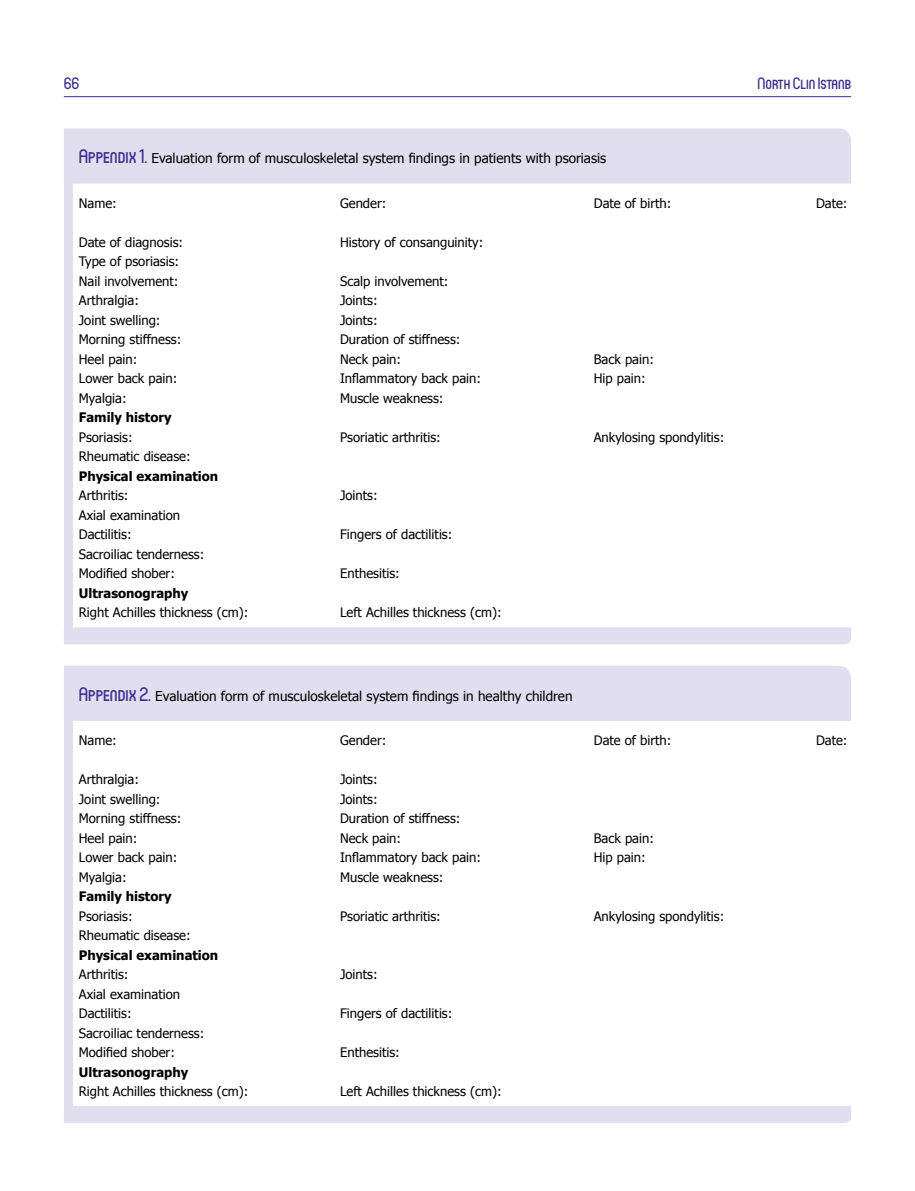
<style>
.page{position:relative;width:915px;height:1191px;background:#fff}
.page>*{position:absolute;margin:0;border:0;box-sizing:border-box;transform-origin:0 0}
.t1{font:500 16.5px "Circula";color:#3c3091}
.t2{font:13.5px "Tahoma";color:#000}
.t3{font:13.05px/19.5px "Tahoma";color:#000}
.t4{font:700 13.05px "Tahoma";color:#000}
.s1{font-family:"Circula";font-weight:500;font-size:19.5px;color:#3c3091}
</style>
<div class="page">
<hr style="left:64px;top:96px;width:786px;height:1px;background:#3c3091">
<div style="left:64px;top:627px;width:786px;height:17px;background:#e1dfef"></div>
<div style="left:64px;top:128px;width:786px;height:56px;background:#e1dfef"></div>
<div style="left:64px;top:177px;width:8px;height:462px;background:#e1dfef"></div>
<div style="left:64px;top:1106px;width:786px;height:17px;background:#e1dfef"></div>
<div style="left:64px;top:665px;width:786px;height:56px;background:#e1dfef"></div>
<div style="left:64px;top:715px;width:8px;height:403px;background:#e1dfef"></div>
<p class="t1" style="left:64px;top:73px;width:17px">66</p>
<p class="t1" style="left:757px;top:73px;width:95px">North Clin Istanb</p>
<p class="t2" style="left:79px;top:150px;width:529px"><span class="s1">Appendix 1.</span> Evaluation form of musculoskeletal system findings in patients with psoriasis</p>
<p class="t3" style="left:79px;top:193px;width:40px">Name:</p>
<p class="t3" style="left:340px;top:193px;width:48px">Gender:</p>
<p class="t3" style="left:593px;top:193px;width:79px">Date of birth:</p>
<p class="t3" style="left:815px;top:193px;width:33px">Date:</p>
<p class="t3" style="left:79px;top:232px;width:106px">Date of diagnosis:</p>
<p class="t3" style="left:340px;top:232px;width:145px">History of consanguinity:</p>
<p class="t3" style="left:79px;top:251px;width:102px">Type of psoriasis:<br>Nail involvement:</p>
<p class="t3" style="left:340px;top:271px;width:110px">Scalp involvement:</p>
<p class="t3" style="left:79px;top:290px;width:62px">Arthralgia:</p>
<p class="t3" style="left:340px;top:290px;width:39px">Joints:</p>
<p class="t3" style="left:79px;top:310px;width:83px">Joint swelling:</p>
<p class="t3" style="left:340px;top:310px;width:39px">Joints:</p>
<p class="t3" style="left:79px;top:329px;width:104px">Morning stiffness:</p>
<p class="t3" style="left:340px;top:329px;width:122px">Duration of stiffness:</p>
<p class="t3" style="left:79px;top:349px;width:60px">Heel pain:</p>
<p class="t3" style="left:340px;top:349px;width:63px">Neck pain:</p>
<p class="t3" style="left:593px;top:349px;width:62px">Back pain:</p>
<p class="t3" style="left:79px;top:368px;width:100px">Lower back pain:</p>
<p class="t3" style="left:340px;top:368px;width:142px">Inflammatory back pain:</p>
<p class="t3" style="left:593px;top:368px;width:54px">Hip pain:</p>
<p class="t3" style="left:79px;top:388px;width:49px">Myalgia:</p>
<p class="t3" style="left:340px;top:388px;width:105px">Muscle weakness:</p>
<p class="t4" style="left:79px;top:408px;width:94px">Family history</p>
<p class="t3" style="left:79px;top:427px;width:55px">Psoriasis:</p>
<p class="t3" style="left:340px;top:427px;width:102px">Psoriatic arthritis:</p>
<p class="t3" style="left:593px;top:427px;width:132px">Ankylosing spondylitis:</p>
<p class="t3" style="left:79px;top:446px;width:113px">Rheumatic disease:</p>
<p class="t4" style="left:79px;top:467px;width:141px">Physical examination</p>
<p class="t3" style="left:79px;top:485px;width:51px">Arthritis:</p>
<p class="t3" style="left:340px;top:485px;width:39px">Joints:</p>
<p class="t3" style="left:79px;top:505px;width:103px">Axial examination<br>Dactilitis:</p>
<p class="t3" style="left:340px;top:524px;width:114px">Fingers of dactilitis:</p>
<p class="t3" style="left:79px;top:544px;width:127px">Sacroiliac tenderness:<br>Modified shober:</p>
<p class="t3" style="left:340px;top:563px;width:61px">Enthesitis:</p>
<p class="t4" style="left:79px;top:584px;width:111px">Ultrasonography</p>
<p class="t3" style="left:79px;top:602px;width:171px">Right Achilles thickness (cm):</p>
<p class="t3" style="left:340px;top:602px;width:163px">Left Achilles thickness (cm):</p>
<p class="t2" style="left:79px;top:687px;width:495px"><span class="s1">Appendix 2.</span> Evaluation form of musculoskeletal system findings in healthy children</p>
<p class="t3" style="left:79px;top:730px;width:40px">Name:</p>
<p class="t3" style="left:340px;top:730px;width:48px">Gender:</p>
<p class="t3" style="left:593px;top:730px;width:79px">Date of birth:</p>
<p class="t3" style="left:815px;top:730px;width:33px">Date:</p>
<p class="t3" style="left:79px;top:769px;width:62px">Arthralgia:</p>
<p class="t3" style="left:340px;top:769px;width:39px">Joints:</p>
<p class="t3" style="left:79px;top:788px;width:83px">Joint swelling:</p>
<p class="t3" style="left:340px;top:788px;width:39px">Joints:</p>
<p class="t3" style="left:79px;top:808px;width:104px">Morning stiffness:</p>
<p class="t3" style="left:340px;top:808px;width:122px">Duration of stiffness:</p>
<p class="t3" style="left:79px;top:827px;width:60px">Heel pain:</p>
<p class="t3" style="left:340px;top:827px;width:63px">Neck pain:</p>
<p class="t3" style="left:593px;top:827px;width:62px">Back pain:</p>
<p class="t3" style="left:79px;top:847px;width:100px">Lower back pain:</p>
<p class="t3" style="left:340px;top:847px;width:142px">Inflammatory back pain:</p>
<p class="t3" style="left:593px;top:847px;width:54px">Hip pain:</p>
<p class="t3" style="left:79px;top:866px;width:49px">Myalgia:</p>
<p class="t3" style="left:340px;top:866px;width:105px">Muscle weakness:</p>
<p class="t4" style="left:79px;top:887px;width:94px">Family history</p>
<p class="t3" style="left:79px;top:905px;width:55px">Psoriasis:</p>
<p class="t3" style="left:340px;top:905px;width:102px">Psoriatic arthritis:</p>
<p class="t3" style="left:593px;top:905px;width:132px">Ankylosing spondylitis:</p>
<p class="t3" style="left:79px;top:925px;width:113px">Rheumatic disease:</p>
<p class="t4" style="left:79px;top:945px;width:141px">Physical examination</p>
<p class="t3" style="left:79px;top:964px;width:51px">Arthritis:</p>
<p class="t3" style="left:340px;top:964px;width:39px">Joints:</p>
<p class="t3" style="left:79px;top:983px;width:103px">Axial examination<br>Dactilitis:</p>
<p class="t3" style="left:340px;top:1003px;width:114px">Fingers of dactilitis:</p>
<p class="t3" style="left:79px;top:1022px;width:127px">Sacroiliac tenderness:<br>Modified shober:</p>
<p class="t3" style="left:340px;top:1042px;width:61px">Enthesitis:</p>
<p class="t4" style="left:79px;top:1062px;width:111px">Ultrasonography</p>
<p class="t3" style="left:79px;top:1081px;width:171px">Right Achilles thickness (cm):</p>
<p class="t3" style="left:340px;top:1081px;width:163px">Left Achilles thickness (cm):</p>
</div>
